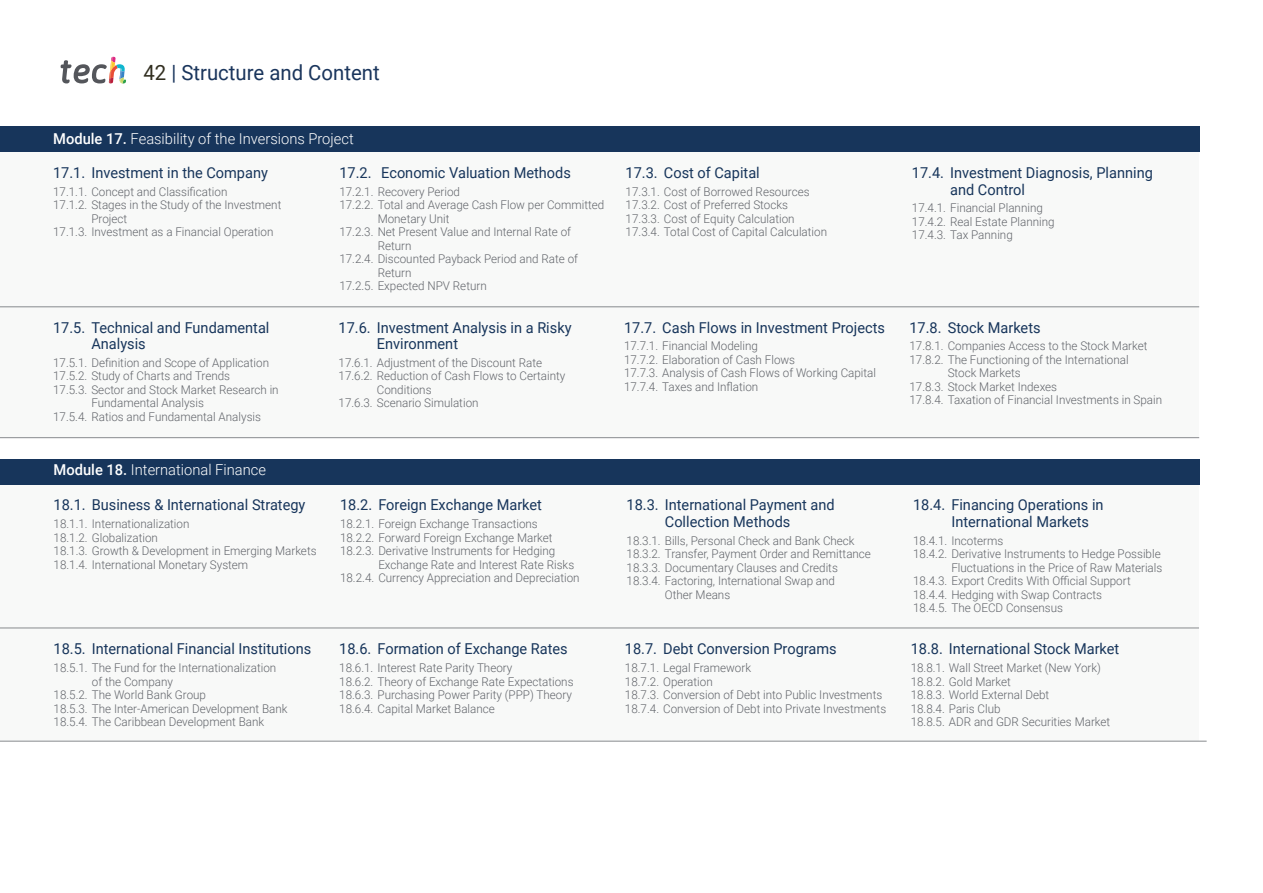
<style>
.page{position:relative;width:1263px;height:893px;background:#fff}
.page>*{position:absolute;margin:0;border:0;box-sizing:border-box;transform-origin:0 0}
.t1{font:21px "Roboto";color:#1a355c}
.t2{font:15px/16.5px "Roboto";color:#17355b}
.t3{font:300 15px "Roboto";color:#fff}
.t4{font:300 12px/13.5px "Roboto";color:#61646a}
.s1{color:#312e20}
.s2{font-weight:500}
</style>
<div class="page">
<div style="left:0;top:152px;width:1199px;height:285px;background:#f8f9f8"></div>
<hr style="left:0;top:437px;width:1199px;height:1px;background:#878a8e">
<div style="left:0;top:126px;width:1199px;height:26px;background:#17355b"></div>
<hr style="left:0;top:307px;width:1199px;height:1px;background:#878a8e">
<svg style="left:61px;top:57px;width:65px;height:27px"></svg>
<div style="left:0;top:484px;width:1199px;height:257px;background:#f8f9f8"></div>
<div style="left:0;top:459px;width:1199px;height:25px;background:#17355b"></div>
<hr style="left:0;top:628px;width:1199px;height:1px;background:#878a8e">
<hr style="left:0;top:741px;width:1206px;height:1px;background:#878a8e">
<h1 class="t1" style="left:144px;top:57px;width:238px"><span class="s1">42</span> | Structure and Content</h1>
<p class="t3" style="left:53px;top:128px;width:302px"><span class="s2">Module 17.</span> Feasibility of the Inversions Project</p>
<p class="t2" style="left:53px;top:164px;width:216px">17.1. Investment in the Company</p>
<p class="t4" style="left:53px;top:184px;width:176px">17.1.1. Concept and Classification</p>
<p class="t4" style="left:53px;top:198px;width:230px">17.1.2. Stages in the Study of the Investment</p>
<p class="t4" style="left:91px;top:211px;width:37px">Project</p>
<p class="t4" style="left:53px;top:225px;width:222px">17.1.3. Investment as a Financial Operation</p>
<p class="t2" style="left:91px;top:319px;width:180px;text-indent:-38px">17.5. Technical and Fundamental<br>Analysis</p>
<p class="t4" style="left:53px;top:355px;width:217px">17.5.1. Definition and Scope of Application</p>
<p class="t4" style="left:53px;top:369px;width:178px">17.5.2. Study of Charts and Trends</p>
<p class="t4" style="left:53px;top:382px;width:227px">17.5.3. Sector and Stock Market Research in</p>
<p class="t4" style="left:91px;top:396px;width:114px">Fundamental Analysis</p>
<p class="t4" style="left:53px;top:409px;width:209px">17.5.4. Ratios and Fundamental Analysis</p>
<p class="t3" style="left:54px;top:459px;width:214px"><span class="s2">Module 18.</span> International Finance</p>
<p class="t2" style="left:54px;top:496px;width:253px">18.1. Business &amp; International Strategy</p>
<p class="t4" style="left:54px;top:517px;width:265px">18.1.1. Internationalization<br>18.1.2. Globalization<br>18.1.3. Growth &amp; Development in Emerging Markets 18.1.4. International Monetary System</p>
<p class="t2" style="left:54px;top:640px;width:259px">18.5. International Financial Institutions</p>
<p class="t4" style="left:54px;top:661px;width:224px">18.5.1. The Fund for the Internationalization</p>
<p class="t4" style="left:92px;top:674px;width:83px">of the Company</p>
<p class="t4" style="left:54px;top:688px;width:154px">18.5.2. The World Bank Group</p>
<p class="t4" style="left:54px;top:701px;width:235px">18.5.3. The Inter-American Development Bank</p>
<p class="t4" style="left:54px;top:715px;width:212px">18.5.4. The Caribbean Development Bank</p>
<p class="t2" style="left:339px;top:164px;width:233px">17.2. Economic Valuation Methods</p>
<p class="t4" style="left:339px;top:184px;width:122px">17.2.1. Recovery Period</p>
<p class="t4" style="left:339px;top:198px;width:266px">17.2.2. Total and Average Cash Flow per Committed</p>
<p class="t4" style="left:378px;top:211px;width:73px">Monetary Unit</p>
<p class="t4" style="left:339px;top:225px;width:233px">17.2.3. Net Present Value and Internal Rate of</p>
<p class="t4" style="left:378px;top:238px;width:35px">Return</p>
<p class="t4" style="left:339px;top:252px;width:240px">17.2.4. Discounted Payback Period and Rate of</p>
<p class="t4" style="left:378px;top:265px;width:35px">Return</p>
<p class="t4" style="left:339px;top:279px;width:149px">17.2.5. Expected NPV Return</p>
<p class="t2" style="left:377px;top:319px;width:196px;text-indent:-38px">17.6. Investment Analysis in a Risky<br>Environment</p>
<p class="t4" style="left:339px;top:355px;width:205px">17.6.1. Adjustment of the Discount Rate</p>
<p class="t4" style="left:339px;top:369px;width:228px">17.6.2. Reduction of Cash Flows to Certainty</p>
<p class="t4" style="left:377px;top:382px;width:56px">Conditions</p>
<p class="t4" style="left:339px;top:396px;width:141px">17.6.3. Scenario Simulation</p>
<p class="t2" style="left:340px;top:496px;width:203px">18.2. Foreign Exchange Market</p>
<p class="t4" style="left:340px;top:517px;width:199px">18.2.1. Foreign Exchange Transactions</p>
<p class="t4" style="left:340px;top:530px;width:214px">18.2.2. Forward Foreign Exchange Market</p>
<p class="t4" style="left:340px;top:544px;width:217px">18.2.3. Derivative Instruments for Hedging</p>
<p class="t4" style="left:378px;top:557px;width:197px">Exchange Rate and Interest Rate Risks</p>
<p class="t4" style="left:340px;top:571px;width:241px">18.2.4. Currency Appreciation and Depreciation</p>
<p class="t2" style="left:339px;top:640px;width:230px">18.6. Formation of Exchange Rates</p>
<p class="t4" style="left:339px;top:661px;width:236px">18.6.1. Interest Rate Parity Theory<br>18.6.2. Theory of Exchange Rate Expectations 18.6.3. Purchasing Power Parity (PPP) Theory 18.6.4. Capital Market Balance</p>
<p class="t2" style="left:626px;top:164px;width:136px">17.3. Cost of Capital</p>
<p class="t4" style="left:626px;top:184px;width:203px">17.3.1. Cost of Borrowed Resources 17.3.2. Cost of Preferred Stocks<br>17.3.3. Cost of Equity Calculation 17.3.4. Total Cost of Capital Calculation</p>
<p class="t2" style="left:624px;top:319px;width:262px">17.7. Cash Flows in Investment Projects</p>
<p class="t4" style="left:624px;top:339px;width:254px">17.7.1. Financial Modeling<br>17.7.2. Elaboration of Cash Flows<br>17.7.3. Analysis of Cash Flows of Working Capital 17.7.4. Taxes and Inflation</p>
<p class="t2" style="left:627px;top:496px;width:210px;text-align:center">18.3. International Payment and<br>Collection Methods</p>
<p class="t4" style="left:627px;top:533px;width:230px">18.3.1. Bills, Personal Check and Bank Check</p>
<p class="t4" style="left:627px;top:547px;width:246px">18.3.2. Transfer, Payment Order and Remittance</p>
<p class="t4" style="left:627px;top:560px;width:213px">18.3.3. Documentary Clauses and Credits</p>
<p class="t4" style="left:627px;top:574px;width:210px">18.3.4. Factoring, International Swap and</p>
<p class="t4" style="left:665px;top:587px;width:67px">Other Means</p>
<p class="t2" style="left:625px;top:640px;width:213px">18.7. Debt Conversion Programs</p>
<p class="t4" style="left:625px;top:661px;width:263px">18.7.1. Legal Framework<br>18.7.2. Operation<br>18.7.3. Conversion of Debt into Public Investments 18.7.4. Conversion of Debt into Private Investments</p>
<p class="t2" style="left:950px;top:164px;width:204px;text-indent:-38px">17.4. Investment Diagnosis, Planning and Control</p>
<p class="t4" style="left:912px;top:201px;width:144px">17.4.1. Financial Planning<br>17.4.2. Real Estate Planning<br>17.4.3. Tax Panning</p>
<p class="t2" style="left:909px;top:319px;width:133px">17.8. Stock Markets</p>
<p class="t4" style="left:909px;top:339px;width:240px">17.8.1. Companies Access to the Stock Market</p>
<p class="t4" style="left:909px;top:352px;width:221px">17.8.2. The Functioning of the International</p>
<p class="t4" style="left:948px;top:366px;width:75px">Stock Markets</p>
<p class="t4" style="left:909px;top:379px;width:149px">17.8.3. Stock Market Indexes</p>
<p class="t4" style="left:909px;top:393px;width:254px">17.8.4. Taxation of Financial Investments in Spain</p>
<p class="t2" style="left:951px;top:496px;width:154px;text-indent:-38px">18.4. Financing Operations in<br>International Markets</p>
<p class="t4" style="left:913px;top:533px;width:92px">18.4.1. Incoterms</p>
<p class="t4" style="left:913px;top:547px;width:249px">18.4.2. Derivative Instruments to Hedge Possible</p>
<p class="t4" style="left:951px;top:560px;width:212px">Fluctuations in the Price of Raw Materials</p>
<p class="t4" style="left:913px;top:574px;width:219px">18.4.3. Export Credits With Official Support</p>
<p class="t4" style="left:913px;top:587px;width:191px">18.4.4. Hedging with Swap Contracts</p>
<p class="t4" style="left:913px;top:601px;width:151px">18.4.5. The OECD Consensus</p>
<p class="t2" style="left:911px;top:640px;width:210px">18.8. International Stock Market</p>
<p class="t4" style="left:911px;top:661px;width:201px">18.8.1. Wall Street Market (New York)<br>18.8.2. Gold Market<br>18.8.3. World External Debt<br>18.8.4. Paris Club<br>18.8.5. ADR and GDR Securities Market</p>
</div>
